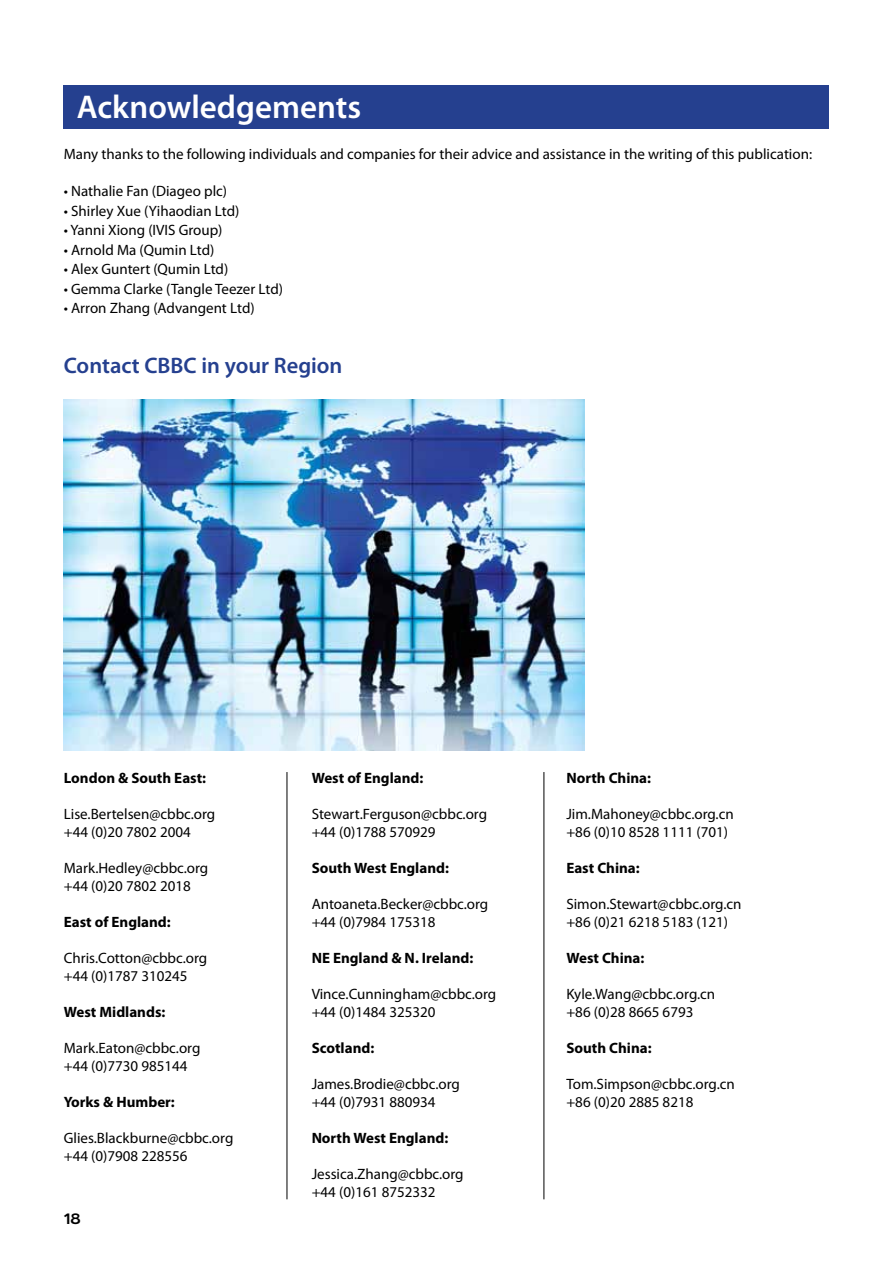
<style>
.page{position:relative;width:893px;height:1263px;background:#fff}
.page>*{position:absolute;margin:0;border:0;box-sizing:border-box;transform-origin:0 0}
.t1{font:600 33px "Myriad Pro";color:#fff}
.t2{font:600 22.5px "Myriad Pro";color:#25408f}
.t3{font:15px/18px "Myriad Pro";color:#000}
.t4{font:700 15px "Myriad Pro";color:#000}
.t5{font:700 15px "Substance";color:#000}
</style>
<div class="page">
<img style="left:64px;top:400px;width:521px;height:351px">
<div style="left:64px;top:85px;width:765px;height:44px;background:#25408f"></div>
<hr style="left:287px;top:772px;width:1px;height:427px;background:#000">
<hr style="left:544px;top:772px;width:1px;height:427px;background:#000">
<h1 class="t1" style="left:77px;top:86px;width:286px">Acknowledgements</h1>
<p class="t3" style="left:64px;top:144px;width:750px">Many thanks to the following individuals and companies for their advice and assistance in the writing of this publication:</p>
<p class="t3" style="left:64px;top:182px;width:165px">• Nathalie Fan (Diageo plc)</p>
<p class="t3" style="left:64px;top:201px;width:177px">• Shirley Xue (Yihaodian Ltd)</p>
<p class="t3" style="left:64px;top:221px;width:160px">• Yanni Xiong (IVIS Group)</p>
<p class="t3" style="left:64px;top:240px;width:152px">• Arnold Ma (Qumin Ltd)</p>
<p class="t3" style="left:64px;top:260px;width:166px">• Alex Guntert (Qumin Ltd)</p>
<p class="t3" style="left:64px;top:279px;width:221px">• Gemma Clarke (Tangle Teezer Ltd)</p>
<p class="t3" style="left:64px;top:299px;width:192px">• Arron Zhang (Advangent Ltd)</p>
<h2 class="t2" style="left:64px;top:351px;width:280px">Contact CBBC in your Region</h2>
<p class="t4" style="left:64px;top:768px;width:144px">London &amp; South East:</p>
<p class="t3" style="left:64px;top:805px;width:153px">Lise.Bertelsen@cbbc.org +44 (0)20 7802 2004</p>
<p class="t3" style="left:64px;top:859px;width:146px">Mark.Hedley@cbbc.org +44 (0)20 7802 2018</p>
<p class="t4" style="left:64px;top:912px;width:109px">East of England:</p>
<p class="t3" style="left:64px;top:949px;width:145px">Chris.Cotton@cbbc.org +44 (0)1787 310245</p>
<p class="t4" style="left:64px;top:1002px;width:103px">West Midlands:</p>
<p class="t3" style="left:64px;top:1039px;width:138px">Mark.Eaton@cbbc.org +44 (0)7730 985144</p>
<p class="t4" style="left:64px;top:1092px;width:113px">Yorks &amp; Humber:</p>
<p class="t3" style="left:64px;top:1129px;width:171px">Glies.Blackburne@cbbc.org +44 (0)7908 228556</p>
<p class="t5" style="left:64px;top:1210px;width:19px">18</p>
<p class="t4" style="left:312px;top:768px;width:113px">West of England:</p>
<p class="t3" style="left:312px;top:805px;width:177px">Stewart.Ferguson@cbbc.org +44 (0)1788 570929</p>
<p class="t4" style="left:312px;top:858px;width:139px">South West England:</p>
<p class="t3" style="left:312px;top:895px;width:178px">Antoaneta.Becker@cbbc.org +44 (0)7984 175318</p>
<p class="t4" style="left:312px;top:948px;width:163px">NE England &amp; N. Ireland:</p>
<p class="t3" style="left:312px;top:985px;width:186px">Vince.Cunningham@cbbc.org +44 (0)1484 325320</p>
<p class="t4" style="left:312px;top:1038px;width:64px">Scotland:</p>
<p class="t3" style="left:312px;top:1075px;width:150px">James.Brodie@cbbc.org +44 (0)7931 880934</p>
<p class="t4" style="left:312px;top:1128px;width:138px">North West England:</p>
<p class="t3" style="left:312px;top:1165px;width:153px">Jessica.Zhang@cbbc.org +44 (0)161 8752332</p>
<p class="t4" style="left:566px;top:768px;width:86px">North China:</p>
<p class="t3" style="left:566px;top:805px;width:169px">Jim.Mahoney@cbbc.org.cn +86 (0)10 8528 1111 (701)</p>
<p class="t4" style="left:566px;top:858px;width:75px">East China:</p>
<p class="t3" style="left:566px;top:895px;width:177px">Simon.Stewart@cbbc.org.cn +86 (0)21 6218 5183 (121)</p>
<p class="t4" style="left:566px;top:948px;width:80px">West China:</p>
<p class="t3" style="left:566px;top:985px;width:150px">Kyle.Wang@cbbc.org.cn +86 (0)28 8665 6793</p>
<p class="t4" style="left:566px;top:1038px;width:87px">South China:</p>
<p class="t3" style="left:566px;top:1075px;width:170px">Tom.Simpson@cbbc.org.cn +86 (0)20 2885 8218</p>
</div>
